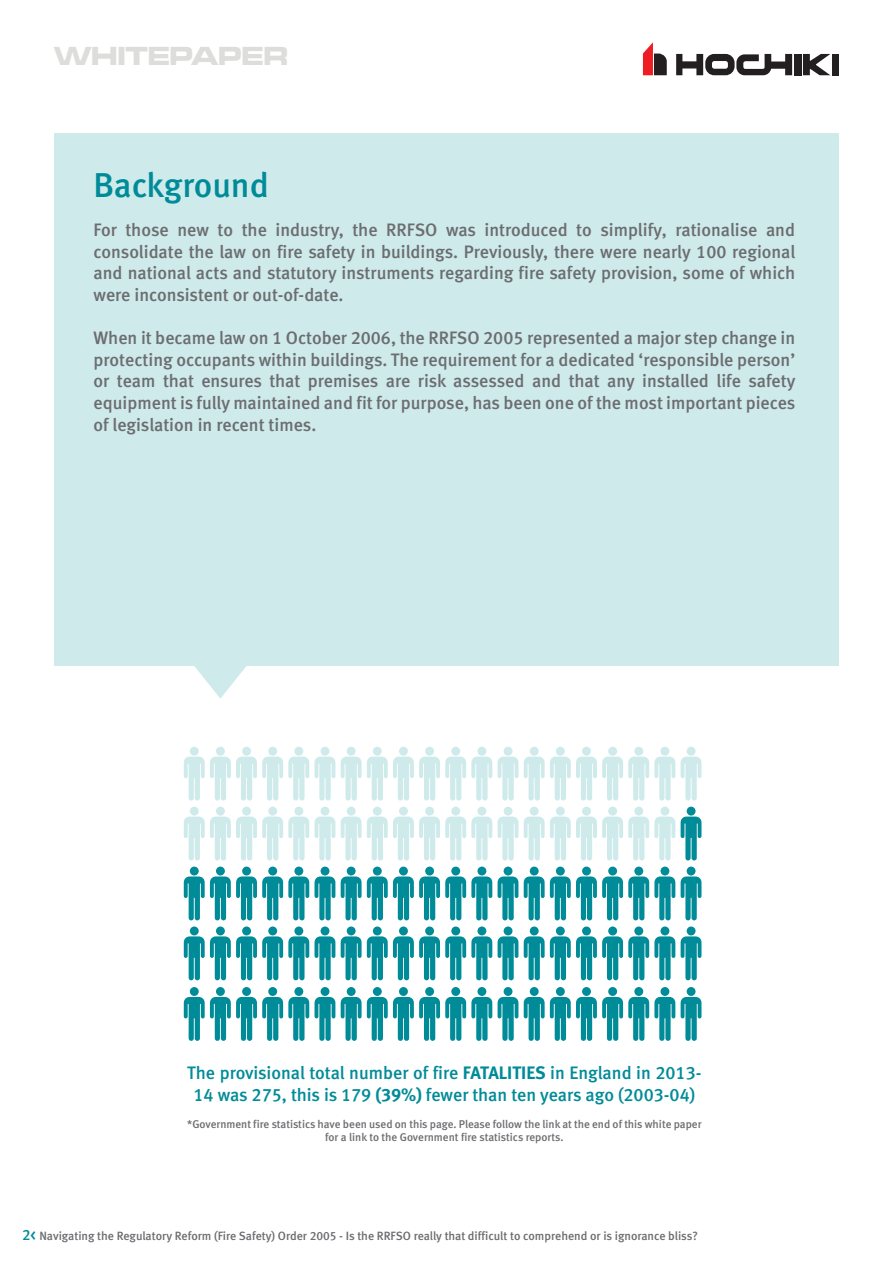
<style>
.page{position:relative;width:893px;height:1263px;background:#fff}
.page>*{position:absolute;margin:0;border:0;box-sizing:border-box;transform-origin:0 0}
.t1{font:34.5px "Meta Medium CELF";letter-spacing:-.005em;color:#008b98}
.t2{font:27px "Microgramma D Bold Exte";color:#dddddb}
.t3{font:18px/21.6px "Meta Medium CELF";color:#6c6d70;text-align:justify}
.t4{font:18px/21.6px "Meta Medium CELF";color:#008b98;text-align:center}
.t5{font:12px "Meta Medium CELF";color:#6c6d70}
.t6{font:11.25px/13.5px "Meta Medium CELF";color:#6c6d70;text-align:center}
.s1{font-family:"Meta Bold CE Lf"}
.s2{font-size:15px;color:#008b98}
</style>
<div class="page">
<svg style="left:643px;top:42px;width:24px;height:33px"></svg>
<svg style="left:676px;top:54px;width:116px;height:21px"></svg>
<div style="left:794px;top:54px;width:7px;height:21px;background:#231f20"></div>
<svg style="left:803px;top:54px;width:27px;height:21px"></svg>
<div style="left:832px;top:54px;width:7px;height:21px;background:#231f20"></div>
<div style="left:54px;top:133px;width:785px;height:566px;background:#ceeaeb"></div>
<svg style="left:184px;top:747px;width:151px;height:54px"></svg>
<svg style="left:184px;top:807px;width:151px;height:174px"></svg>
<svg style="left:184px;top:987px;width:151px;height:54px"></svg>
<svg style="left:341px;top:747px;width:151px;height:54px"></svg>
<svg style="left:498px;top:747px;width:20px;height:54px"></svg>
<svg style="left:524px;top:747px;width:151px;height:54px"></svg>
<svg style="left:681px;top:747px;width:20px;height:54px"></svg>
<svg style="left:341px;top:807px;width:151px;height:174px"></svg>
<svg style="left:498px;top:807px;width:20px;height:174px"></svg>
<svg style="left:524px;top:807px;width:151px;height:174px"></svg>
<svg style="left:681px;top:807px;width:20px;height:174px"></svg>
<svg style="left:341px;top:987px;width:151px;height:54px"></svg>
<svg style="left:498px;top:987px;width:20px;height:54px"></svg>
<svg style="left:524px;top:987px;width:151px;height:54px"></svg>
<svg style="left:681px;top:987px;width:20px;height:54px"></svg>
<h2 class="t2" style="left:54px;top:37px;width:235px">WHITEPAPER</h2>
<p class="t1" style="left:94px;top:163px;width:177px">Background</p>
<p class="t3" style="left:94px;top:219px;width:703px">For those new to the industry, the RRFSO was introduced to simplify, rationalise and consolidate the law on fire safety in buildings. Previously, there were nearly 100 regional and national acts and statutory instruments regarding fire safety provision, some of which were inconsistent or out-of-date.</p>
<p class="t3" style="left:94px;top:327px;width:703px">When it became law on 1 October 2006, the RRFSO 2005 represented a major step change in protecting occupants within buildings. The requirement for a dedicated ‘responsible person’ or team that ensures that premises are risk assessed and that any installed life safety equipment is fully maintained and fit for purpose, has been one of the most important pieces of legislation in recent times.</p>
<p class="t4" style="left:187px;top:1062px;width:516px">The provisional total number of fire <span class="s1">FATALITIES</span> in England in 2013-<br>14 was 275, this is 179 <span class="s1">(39%)</span> fewer than ten years ago (2003-04)</p>
<p class="t6" style="left:187px;top:1117px;width:516px">*Government fire statistics have been used on this page. Please follow the link at the end of this white paper for a link to the Government fire statistics reports.</p>
<p class="t5" style="left:22px;top:1228px;width:677px"><span class="s2">2&lt;</span> Navigating the Regulatory Reform (Fire Safety) Order 2005 - Is the RRFSO really that difficult to comprehend or is ignorance bliss?</p>
</div>
